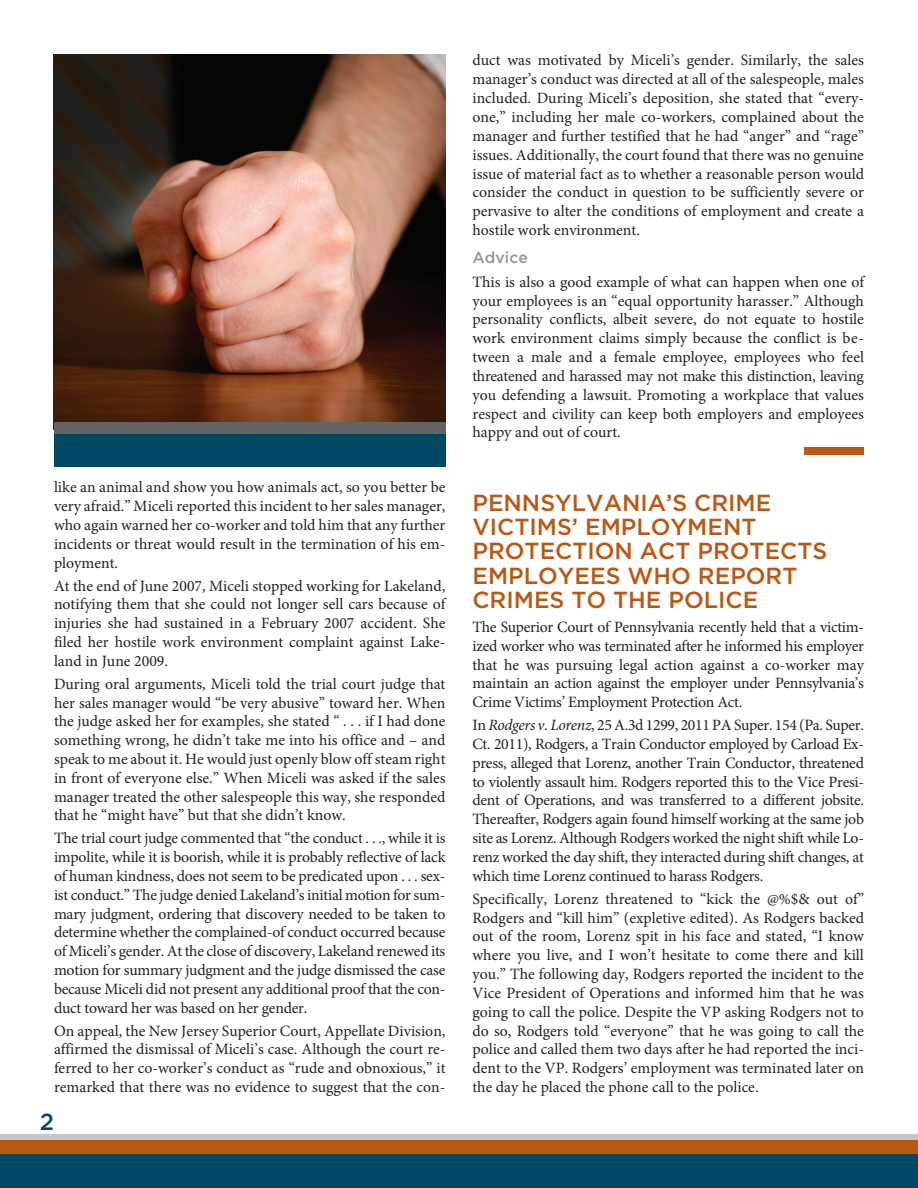
<style>
.page{position:relative;width:918px;height:1188px;background:#fff}
.page>*{position:absolute;margin:0;border:0;box-sizing:border-box;transform-origin:0 0}
.t1{font:500 23.25px/24.2px "Gotham";color:#b95814}
.t2{font:500 23.25px "Gotham";color:#004964}
.t3{font:15.75px/18.9px "Minion Pro";color:#231f20;text-align:justify}
.t4{font:500 15.75px "Gotham";color:#939598}
.s1{font-style:italic}
</style>
<div class="page">
<svg style="left:0;top:1134px;width:918px;height:7px;background:#c5b8b0"></svg>
<div style="left:0;top:1141px;width:918px;height:47px;background:#b95814"></div>
<div style="left:0;top:1154px;width:918px;height:34px;background:#004964"></div>
<img style="left:54px;top:54px;width:392px;height:368px">
<div style="left:54px;top:422px;width:392px;height:14px;background:#636366"></div>
<div style="left:54px;top:434px;width:392px;height:33px;background:#004964"></div>
<div style="left:805px;top:448px;width:59px;height:7px;background:#b95814"></div>
<p class="t3" style="left:54px;top:478px;width:393px">like an animal and show you how animals act, so you better be very afraid.” Miceli reported this incident to her sales manager, who again warned her co-worker and told him that any further incidents or threat would result in the termination of his em&shy;ployment.</p>
<p class="t3" style="left:54px;top:576px;width:393px">At the end of June 2007, Miceli stopped working for Lakeland, notifying them that she could not longer sell cars because of injuries she had sustained in a February 2007 accident. She filed her hostile work environment complaint against Lake&shy;land in June 2009.</p>
<p class="t3" style="left:54px;top:674px;width:393px">During oral arguments, Miceli told the trial court judge that her sales manager would “be very abusive” toward her. When the judge asked her for examples, she stated “ . . . if I had done something wrong, he didn’t take me into his office and – and speak to me about it. He would just openly blow off steam right in front of everyone else.” When Miceli was asked if the sales manager treated the other salespeople this way, she responded that he “might have” but that she didn’t know.</p>
<p class="t3" style="left:54px;top:829px;width:393px">The trial court judge commented that “the conduct . . ., while it is impolite, while it is boorish, while it is probably reflective of lack of human kindness, does not seem to be predicated upon . . . sex&shy;ist conduct.” The judge denied Lakeland’s initial motion for sum&shy;mary judgment, ordering that discovery needed to be taken to determine whether the complained-of conduct occurred because of Miceli’s gender. At the close of discovery, Lakeland renewed its motion for summary judgment and the judge dismissed the case because Miceli did not present any additional proof that the con&shy;duct toward her was based on her gender.</p>
<p class="t3" style="left:54px;top:1021px;width:393px">On appeal, the New Jersey Superior Court, Appellate Division, affirmed the dismissal of Miceli’s case. Although the court re&shy;ferred to her co-worker’s conduct as “rude and obnoxious,” it remarked that there was no evidence to suggest that the con-</p>
<h1 class="t2" style="left:40px;top:1106px;width:16px">2</h1>
<p class="t3" style="left:472px;top:51px;width:393px">duct was motivated by Miceli’s gender. Similarly, the sales manager’s conduct was directed at all of the salespeople, males included. During Miceli’s deposition, she stated that “every&shy;one,” including her male co-workers, complained about the manager and further testified that he had “anger” and “rage” issues. Additionally, the court found that there was no genuine issue of material fact as to whether a reasonable person would consider the conduct in question to be sufficiently severe or pervasive to alter the conditions of employment and create a hostile work environment.</p>
<p class="t4" style="left:472px;top:247px;width:57px">ADVICE</p>
<p class="t3" style="left:472px;top:272px;width:393px">This is also a good example of what can happen when one of your employees is an “equal opportunity harasser.” Although personality conflicts, albeit severe, do not equate to hostile work environment claims simply because the conflict is be&shy;tween a male and a female employee, employees who feel threatened and harassed may not make this distinction, leaving you defending a lawsuit. Promoting a workplace that values respect and civility can keep both employers and employees happy and out of court.</p>
<h1 class="t1" style="left:472px;top:491px;width:356px">PENNSYLVANIA’S CRIME<br>VICTIMS’ EMPLOYMENT<br>PROTECTIO N ACT PROTECTS<br>EMPLOYEES WHO</h1>
<h1 class="t1" style="left:698px;top:563px;width:18px">REPO</h1>
<h1 class="t1" style="left:766px;top:563px;width:33px">RT</h1>
<h1 class="t1" style="left:472px;top:587px;width:270px">CRIMES TO THE POLICE</h1>
<p class="t3" style="left:472px;top:617px;width:393px">The Superior Court of Pennsylvania recently held that a victim&shy;ized worker who was terminated after he informed his employer that he was pursuing legal action against a co-worker may maintain an action against the employer under Pennsylvania’s Crime Victims’ Employment Protection Act.</p>
<p class="t3" style="left:472px;top:716px;width:393px">In <span class="s1">Rodgers v. Lorenz</span>, 25 A.3d 1299, 2011 PA Super. 154 (Pa. Super.<br>Ct. 2011), Rodgers, a Train Conductor employed by Carload Ex&shy;press, alleged that Lorenz, another Train Conductor, threatened to violently assault him. Rodgers reported this to the Vice Presi&shy;dent of Operations, and was transferred to a different jobsite.<br>Thereafter, Rodgers again found himself working at the same job site as Lorenz. Although Rodgers worked the night shift while Lo&shy;renz worked the day shift, they interacted during shift changes, at which time Lorenz continued to harass Rodgers.</p>
<p class="t3" style="left:472px;top:889px;width:393px">Specifically, Lorenz threatened to “kick the @%$&amp; out of” Rodgers and “kill him” (expletive edited). As Rodgers backed out of the room, Lorenz spit in his face and stated, “I know where you live, and I won’t hesitate to come there and kill you.” The following day, Rodgers reported the incident to the Vice President of Operations and informed him that he was going to call the police. Despite the VP asking Rodgers not to do so, Rodgers told “everyone” that he was going to call the police and called them two days after he had reported the inci&shy;dent to the VP. Rodgers’ employment was terminated later on the day he placed the phone call to the police.</p>
</div>
